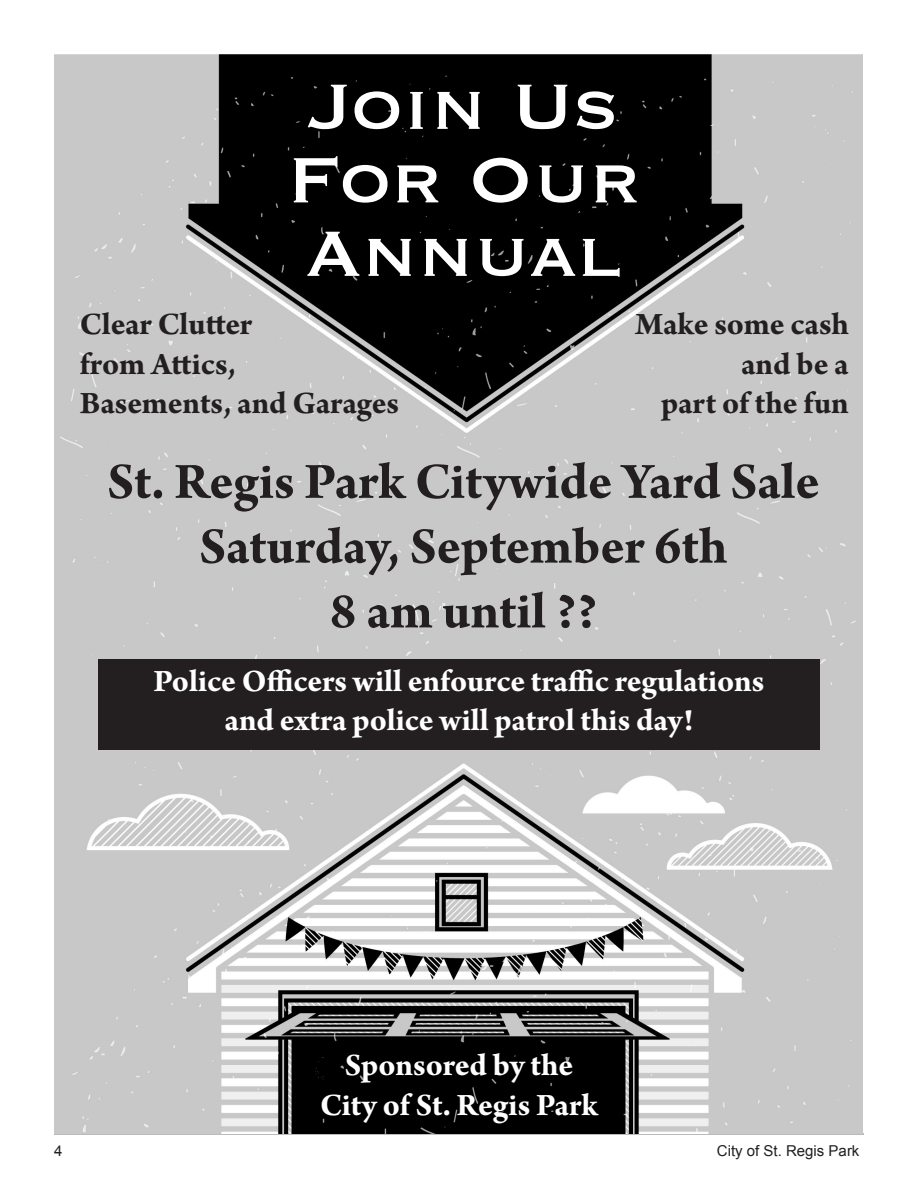
<style>
.page{position:relative;width:918px;height:1188px;background:#fff}
.page>*{position:absolute;margin:0;border:0;box-sizing:border-box;transform-origin:0 0}
.t1{font:84px/73.5px "Copperplate";color:#fff}
.t2{font:700 54px/64.8px "Arno Pro";color:#231f20;text-align:center}
.t3{font:700 33px/39.6px "Arno Pro";color:#fff;text-align:center}
.t4{font:700 33px/39.6px "Arno Pro";letter-spacing:-.005em;color:#231f20}
.t5{font:15px "Arial";color:#231f20}
</style>
<div class="page">
<hr style="left:54px;top:1134px;width:810px;height:1px;background:#76787b">
<img style="left:54px;top:54px;width:808px;height:1080px">
<div style="left:98px;top:659px;width:722px;height:91px;background:#231f20"></div>
<h1 class="t1" style="left:288px;top:65px;width:354px">Join Us<br>For Our<br>Annual</h1>
<p class="t4" style="left:80px;top:306px;width:321px">Clear Clutter<br>from Attics,<br>Basements, and Garages</p>
<p class="t4" style="left:636px;top:306px;width:215px;text-align:right">Make some cash and be a<br>part of the fun</p>
<h2 class="t2" style="left:107px;top:452px;width:714px">St. Regis Park Citywide Yard Sale<br>Saturday, September 6th<br>8 am until ??</h2>
<p class="t3" style="left:154px;top:663px;width:612px">Police Officers will enfource traffic regulations and extra police will patrol this day!</p>
<p class="t3" style="left:320px;top:1047px;width:279px">Sponsored by the<br>City of St. Regis Park</p>
<p class="t5" style="left:54px;top:1141px;width:10px">4</p>
<p class="t5" style="left:717px;top:1141px;width:144px">City of St. Regis Park</p>
</div>
